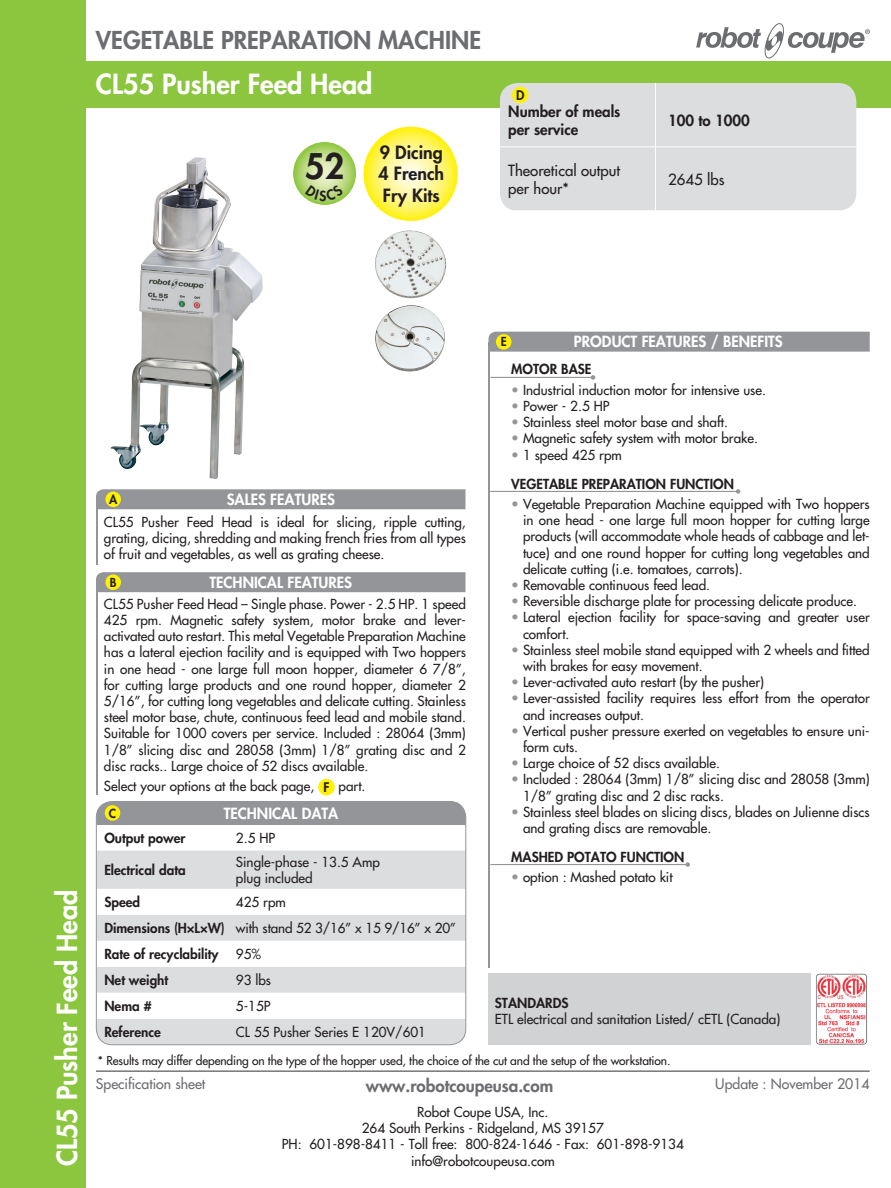
<style>
.page{position:relative;width:891px;height:1188px;background:#fff}
.page>*{position:absolute;margin:0;border:0;box-sizing:border-box;transform-origin:0 0}
.t1{font:800 34.35px "Futura";color:#231f20}
.t2{font:800 27px "Futura";color:#fff}
.t3{font:800 24px "Futura";color:#6c6d70}
.t4{font:800 17.85px/21.3px "Futura";color:#231f20;text-align:justify}
.t5{font:800 16.95px "Futura";color:#6c6d70}
.t6{font:800 15px "Futura";color:#fff}
.t7{font:800 15px/18px "Futura";color:#231f20}
.t8{font:15px/18px "Futura";color:#231f20}
.t9{font:14.1px "Futura";color:#6c6d70}
.t10{font:13.5px/16.2px "Futura";color:#231f20}
.t11{font:800 13.5px/26px "Futura";color:#231f20}
.t12{font:800 12.9px "Futura";color:#231f20}
.t13{font:800 12.15px "Futura";color:#231f20}
.t14{font:12px "Futura";letter-spacing:-.01em;color:#231f20}
.s1{font-weight:800;font-size:12.9px}
.s2{font-weight:400}
.s3{color:#939598}
.s4{font-weight:400;color:#939598}
</style>
<div class="page">
<div style="left:0;top:0;width:85px;height:1188px;background:#8bc63e"></div>
<div style="left:63px;top:61px;width:828px;height:46px;background:#8bc63e"></div>
<svg style="left:696px;top:23px;width:174px;height:35px"></svg>
<div style="left:96px;top:801px;width:370px;height:24px;background:#939598"></div>
<div style="left:96px;top:851px;width:370px;height:194px;background:#dcdddf"></div>
<svg style="left:98px;top:889px;width:366px;height:130px"></svg>
<div style="left:96px;top:801px;width:370px;height:244px;border:1px solid #939598;border-radius:16px"></div>
<div style="left:105px;top:805px;width:15px;height:16px;background:#fff101;border-radius:50%"></div>
<hr style="left:96px;top:498px;width:2px;height:66px;background:#939598">
<hr style="left:96px;top:580px;width:2px;height:215px;background:#939598">
<div style="left:318px;top:779px;width:17px;height:16px;background:#fff101;border-radius:50%"></div>
<div style="left:489px;top:332px;width:381px;height:20px;background:#939598"></div>
<div style="left:96px;top:489px;width:369px;height:20px;background:#939598"></div>
<div style="left:96px;top:572px;width:369px;height:20px;background:#939598"></div>
<hr style="left:490px;top:377px;width:103px;height:1px;background:#939598">
<svg style="left:591px;top:375px;width:4px;height:5px"></svg>
<hr style="left:490px;top:491px;width:248px;height:1px;background:#939598">
<svg style="left:736px;top:489px;width:4px;height:5px"></svg>
<hr style="left:490px;top:864px;width:198px;height:1px;background:#939598">
<svg style="left:685px;top:862px;width:5px;height:5px"></svg>
<div style="left:105px;top:492px;width:16px;height:15px;background:#fff101;border-radius:50%"></div>
<div style="left:105px;top:574px;width:16px;height:16px;background:#fff101;border-radius:50%"></div>
<div style="left:496px;top:334px;width:15px;height:16px;background:#fff101;border-radius:50%"></div>
<svg style="left:294px;top:143px;width:61px;height:61px"></svg>
<div style="left:293px;top:142px;width:63px;height:63px;border:1px solid #fff;border-radius:50%"></div>
<svg style="left:364px;top:127px;width:94px;height:94px"></svg>
<div style="left:500px;top:83px;width:356px;height:127px;background:#dcdddf"></div>
<hr style="left:655px;top:83px;width:1px;height:64px;background:#fff">
<hr style="left:500px;top:147px;width:155px;height:1px;background:#fff">
<hr style="left:655px;top:147px;width:201px;height:1px;background:#fff">
<hr style="left:655px;top:147px;width:1px;height:63px;background:#fff">
<div style="left:512px;top:87px;width:16px;height:16px;background:#fff101;border-radius:50%"></div>
<img style="left:375px;top:305px;width:70px;height:67px">
<img style="left:375px;top:231px;width:72px;height:68px">
<hr style="left:488px;top:342px;width:2px;height:626px;background:#939598">
<hr style="left:96px;top:1070px;width:774px;height:2px;background:#6c6d70">
<div style="left:488px;top:974px;width:323px;height:71px;background:#d1d2d4"></div>
<img style="left:816px;top:973px;width:51px;height:72px">
<img style="left:85px;top:133px;width:215px;height:360px">
<svg style="left:305px;top:185px;width:39px;height:16px"></svg>
<h3 class="t3" style="left:96px;top:24px;width:387px">VEGETABLE PREPARATION MACHINE</h3>
<h2 class="t2" style="left:96px;top:66px;width:278px">CL55 Pusher Feed Head</h2>
<h1 class="t1" style="left:305px;top:144px;width:41px">52</h1>
<h3 class="t4" style="left:378px;top:141px;width:67px">9 Dicing 4 French Fry Kits</h3>
<p class="t12" style="left:516px;top:86px;width:10px">D</p>
<p class="t7" style="left:508px;top:102px;width:114px">Number of meals per service</p>
<p class="t7" style="left:668px;top:111px;width:83px">100 to 1000</p>
<p class="t8" style="left:508px;top:161px;width:113px">Theoretical output per hour*</p>
<p class="t8" style="left:668px;top:170px;width:58px">2645 lbs</p>
<h2 class="t2" style="left:49px;top:1166px;width:278px;rotate:-90deg">CL55 Pusher Feed Head</h2>
<p class="t13" style="left:109px;top:491px;width:10px">A</p>
<p class="t6" style="left:227px;top:490px;width:110px">SALES FEATURES</p>
<p class="t10" style="left:104px;top:514px;width:363px;text-align:justify">CL55 Pusher Feed Head is ideal for slicing, ripple cutting, grating, dicing, shredding and making french fries from all types of fruit and vegetables, as well as grating cheese.</p>
<p class="t10" style="left:104px;top:596px;width:363px;text-align:justify">CL55 Pusher Feed Head – Single phase. Power - 2.5 HP. 1 speed 425 rpm. Magnetic safety system, motor brake and lever&shy;activated auto restart. This metal Vegetable Preparation Machine has a lateral ejection facility and is equipped with Two hoppers in one head - one large full moon hopper, diameter 6 7/8”, for cutting large products and one round hopper, diameter 2<br>5/16”, for cutting long vegetables and delicate cutting. Stainless steel motor base, chute, continuous feed lead and mobile stand.<br>Suitable for 1000 covers per service. Included : 28064 (3mm)<br>1/8” slicing disc and 28058 (3mm) 1/8” grating disc and 2 disc racks.. Large choice of 52 discs available.</p>
<p class="t10" style="left:104px;top:778px;width:263px">Select your options at the back page, <span class="s1">F</span> part.</p>
<p class="t6" style="left:210px;top:573px;width:144px">TECHNICAL FEATURES</p>
<p class="t13" style="left:110px;top:574px;width:8px">B</p>
<p class="t13" style="left:109px;top:805px;width:9px">C</p>
<p class="t6" style="left:224px;top:803px;width:116px">TECHNICAL DATA</p>
<p class="t11" style="left:104px;top:825px;width:83px">Output power</p>
<p class="t10" style="left:236px;top:830px;width:41px">2.5 HP</p>
<p class="t11" style="left:104px;top:857px;width:83px">Electrical data</p>
<p class="t10" style="left:236px;top:854px;width:145px">Single-phase - 13.5 Amp plug included</p>
<p class="t11" style="left:104px;top:889px;width:37px">Speed</p>
<p class="t11" style="left:104px;top:889px;width:353px;text-indent:132px"><span class="s2">425 rpm<br></span>Dimensions (H×L×W) <span class="s2">with stand 52 3/16” x 15 9/16” x 20”<br></span>Rate of recyclability</p>
<p class="t10" style="left:236px;top:946px;width:27px">95%</p>
<p class="t11" style="left:104px;top:967px;width:65px">Net weight</p>
<p class="t10" style="left:236px;top:972px;width:37px">93 lbs</p>
<p class="t11" style="left:104px;top:993px;width:49px">Nema #</p>
<p class="t10" style="left:236px;top:998px;width:36px">5-15P</p>
<p class="t11" style="left:104px;top:1019px;width:58px">Reference</p>
<p class="t10" style="left:236px;top:1024px;width:192px">CL 55 Pusher Series E 120V/601</p>
<p class="t13" style="left:501px;top:334px;width:7px">E</p>
<p class="t6" style="left:574px;top:332px;width:210px">PRODUCT FEATURES / BENEFITS</p>
<p class="t11" style="left:511px;top:356px;width:82px">MOTOR BASE</p>
<p class="t10" style="left:511px;top:382px;width:256px"><span class="s3">•</span> Industrial induction motor for intensive use.</p>
<p class="t10" style="left:511px;top:398px;width:100px"><span class="s3">•</span> Power - 2.5 HP</p>
<p class="t10" style="left:511px;top:414px;width:218px"><span class="s3">•</span> Stainless steel motor base and shaft.</p>
<p class="t10" style="left:511px;top:430px;width:248px"><span class="s3">•</span> Magnetic safety system with motor brake.</p>
<p class="t11" style="left:511px;top:440px;width:224px;line-height:29px"><span class="s4">•</span> <span class="s2">1 speed 425 rpm<br></span>VEGETABLE PREPARATION FUNCTION</p>
<p class="t10" style="left:523px;top:496px;width:348px;text-align:justify;text-indent:-12px"><span class="s3">•</span> Vegetable Preparation Machine equipped with Two hoppers in one head - one large full moon hopper for cutting large products (will accommodate whole heads of cabbage and let&shy;tuce) and one round hopper for cutting long vegetables and delicate cutting (i.e. tomatoes, carrots).</p>
<p class="t10" style="left:511px;top:577px;width:200px"><span class="s3">•</span> Removable continuous feed lead.</p>
<p class="t10" style="left:511px;top:593px;width:347px"><span class="s3">•</span> Reversible discharge plate for processing delicate produce.</p>
<p class="t10" style="left:523px;top:609px;width:348px;text-indent:-12px"><span class="s3">•</span> Lateral ejection facility for space-saving and greater user comfort.</p>
<p class="t10" style="left:523px;top:642px;width:348px;text-indent:-12px"><span class="s3">•</span> Stainless steel mobile stand equipped with 2 wheels and fitted with brakes for easy movement.</p>
<p class="t10" style="left:511px;top:674px;width:254px"><span class="s3">•</span> Lever-activated auto restart (by the pusher)</p>
<p class="t10" style="left:523px;top:690px;width:348px;text-indent:-12px"><span class="s3">•</span> Lever-assisted facility requires less effort from the operator and increases output.</p>
<p class="t10" style="left:523px;top:723px;width:348px;text-indent:-12px"><span class="s3">•</span> Vertical pusher pressure exerted on vegetables to ensure uni&shy;form cuts.</p>
<p class="t10" style="left:511px;top:755px;width:210px"><span class="s3">•</span> Large choice of 52 discs available.</p>
<p class="t10" style="left:523px;top:771px;width:348px;text-indent:-12px"><span class="s3">•</span> Included : 28064 (3mm) 1/8” slicing disc and 28058 (3mm)<br>1/8” grating disc and 2 disc racks.</p>
<p class="t10" style="left:523px;top:804px;width:348px;text-indent:-12px"><span class="s3">•</span> Stainless steel blades on slicing discs, blades on Julienne discs and grating discs are removable.</p>
<p class="t11" style="left:511px;top:844px;width:175px">MASHED POTATO FUNCTION</p>
<p class="t10" style="left:511px;top:869px;width:163px"><span class="s3">•</span> option : Mashed potato kit</p>
<p class="t11" style="left:495px;top:989px;width:75px">STANDARDS</p>
<p class="t10" style="left:495px;top:1011px;width:287px">ETL electrical and sanitation Listed/ cETL (Canada)</p>
<p class="t14" style="left:98px;top:1053px;width:574px">* Results may differ depending on the type of the hopper used, the choice of the cut and the setup of the workstation.</p>
<p class="t9" style="left:96px;top:1075px;width:111px">Specification sheet</p>
<p class="t9" style="left:715px;top:1075px;width:156px">Update : November 2014</p>
<p class="t5" style="left:366px;top:1074px;width:189px">www.robotcoupeusa.com</p>
<p class="t10" style="left:282px;top:1104px;width:403px;text-align:center">Robot Coupe USA, Inc.<br>264 South Perkins - Ridgeland, MS 39157<br>PH: 601-898-8411 - Toll free: 800-824-1646 - Fax: 601-898-9134 info@robotcoupeusa.com</p>
</div>
